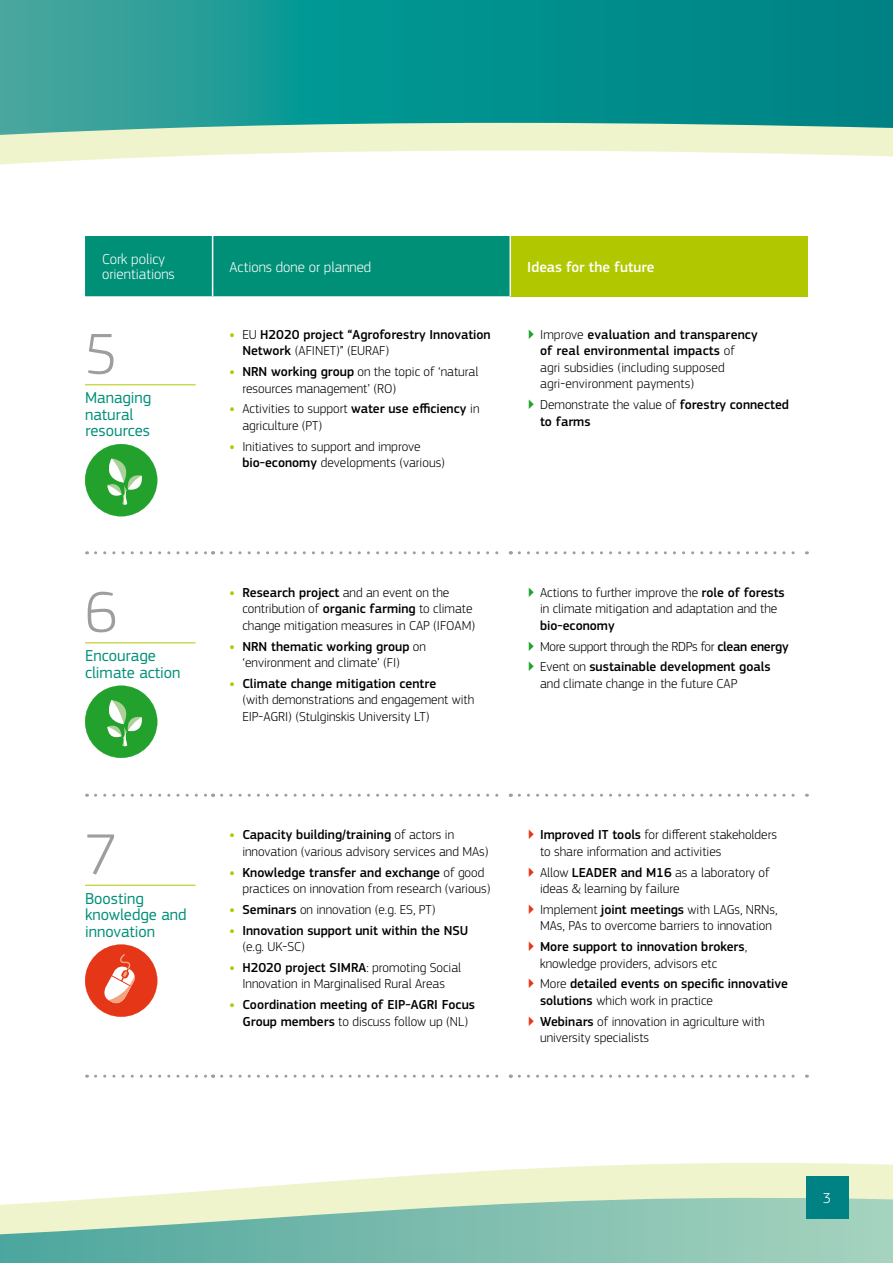
<style>
.page{position:relative;width:893px;height:1263px;background:#fff}
.page>*{position:absolute;margin:0;border:0;box-sizing:border-box;transform-origin:0 0}
.t1{font:300 60px "EC Square Sans Pro";color:#9c9e9f}
.t2{font:16.5px/16.5px "EC Square Sans Pro";color:#009078}
.t3{font:300 15px/15px "EC Square Sans Pro";color:#fff}
.t4{font:500 15px "EC Square Sans Pro";color:#fff}
.t5{font:300 13.5px/16.5px "EC Square Sans Pro";color:#000}
.t6{font:500 13.5px/16.5px "EC Square Sans Pro";color:#000}
.s1{font-weight:700;color:#b1c800}
.s2{font-weight:300}
.s3{font-weight:500}
.s4{font-weight:900;color:#1fa12e}
.s5{font-weight:900;color:#e53517}
</style>
<div class="page">
<div style="left:85px;top:236px;width:424px;height:60px;background:#009078"></div>
<div style="left:510px;top:236px;width:298px;height:60px;background:#b1c800"></div>
<hr style="left:212px;top:236px;width:1px;height:60px;background:#fff">
<hr style="left:509px;top:236px;width:2px;height:60px;background:#fff">
<svg style="left:96px;top:551px;width:118px;height:3px"></svg>
<svg style="left:222px;top:551px;width:289px;height:3px"></svg>
<svg style="left:519px;top:551px;width:288px;height:3px"></svg>
<svg style="left:96px;top:794px;width:118px;height:3px"></svg>
<svg style="left:222px;top:794px;width:289px;height:3px"></svg>
<svg style="left:519px;top:794px;width:288px;height:3px"></svg>
<svg style="left:96px;top:1075px;width:118px;height:3px"></svg>
<svg style="left:222px;top:1075px;width:289px;height:3px"></svg>
<svg style="left:519px;top:1075px;width:288px;height:3px"></svg>
<hr style="left:85px;top:384px;width:111px;height:1px;background:#b1c800">
<svg style="left:85px;top:444px;width:72px;height:72px"></svg>
<hr style="left:85px;top:642px;width:111px;height:1px;background:#b1c800">
<svg style="left:85px;top:686px;width:72px;height:72px"></svg>
<hr style="left:85px;top:885px;width:111px;height:1px;background:#b1c800">
<svg style="left:85px;top:944px;width:72px;height:73px"></svg>
<svg style="left:220px;top:1163px;width:673px;height:27px;fill:#eff4cd"></svg>
<svg style="left:0;top:1190px;width:893px;height:73px;background:#9fceb9"></svg>
<div style="left:806px;top:1176px;width:42px;height:42px;background:#008183"></div>
<svg style="left:0;top:135px;width:893px;height:30px;fill:#eff4cd"></svg>
<svg style="left:0;top:0;width:893px;height:135px;background:#1f9a94"></svg>
<p class="t3" style="left:102px;top:252px;width:74px">Cork policy orientiations</p>
<p class="t3" style="left:230px;top:259px;width:143px">Actions done or planned</p>
<p class="t4" style="left:527px;top:258px;width:129px">Ideas for the future</p>
<h1 class="t1" style="left:85px;top:319px;width:34px">5</h1>
<p class="t2" style="left:85px;top:389px;width:68px">Managing natural resources</p>
<p class="t6" style="left:242px;top:326px;width:250px;text-indent:-13px"><span class="s1">•</span> <span class="s2">EU</span> H2020 project “Agroforestry Innovation<br>Network <span class="s2">(AFINET)” (EURAF)</span></p>
<p class="t5" style="left:242px;top:363px;width:238px;text-indent:-13px"><span class="s1">•</span> <span class="s3">NRN working group</span> on the topic of ‘natural resources management’ (RO)</p>
<p class="t5" style="left:242px;top:401px;width:239px;text-indent:-13px"><span class="s1">•</span> Activities to support <span class="s3">water use efficiency</span> in agriculture (PT)</p>
<p class="t5" style="left:242px;top:438px;width:204px;text-indent:-13px"><span class="s1">•</span> Initiatives to support and improve <span class="s3">bio‑economy</span> developments (various)</p>
<p class="t5" style="left:540px;top:326px;width:219px;text-indent:-13px"><span class="s4">▶</span> Improve <span class="s3">evaluation and transparency of real environmental impacts</span> of agri subsidies (including supposed agri‑environment payments)</p>
<p class="t6" style="left:540px;top:397px;width:250px;text-indent:-13px"><span class="s4">▶</span> <span class="s2">Demonstrate the value of</span> forestry connected to farms</p>
<h1 class="t1" style="left:85px;top:577px;width:34px">6</h1>
<p class="t2" style="left:85px;top:647px;width:97px">Encourage climate action</p>
<h1 class="t1" style="left:85px;top:819px;width:34px">7</h1>
<p class="t2" style="left:85px;top:890px;width:103px">Boosting knowledge and innovation</p>
<p class="t5" style="left:242px;top:584px;width:234px;text-indent:-13px"><span class="s1">•</span> <span class="s3">Research project</span> and an event on the contribution of <span class="s3">organic farming</span> to climate change mitigation measures in CAP (IFOAM)</p>
<p class="t5" style="left:242px;top:638px;width:185px;text-indent:-13px"><span class="s1">•</span> <span class="s3">NRN thematic working group</span> on ‘environment and climate’ (FI)</p>
<p class="t5" style="left:242px;top:675px;width:233px;text-indent:-13px"><span class="s1">•</span> <span class="s3">Climate change mitigation centre<br></span>(with demonstrations and engagement with<br>EIP‑AGRI) (Stulginskis University LT)</p>
<p class="t5" style="left:527px;top:584px;width:259px;text-align:center"><span class="s4">▶</span> Actions to further improve the <span class="s3">role of forests </span>in climate mitigation and adaptation and the</p>
<p class="t6" style="left:527px;top:615px;width:263px;line-height:20.7px;text-indent:13px">bio-economy<br><span class="s4">▶</span> <span class="s2">More support through the RDPs for</span> clean energy <span class="s4">▶</span> <span class="s2">Event on</span> sustainable development goals</p>
<p class="t5" style="left:540px;top:675px;width:199px">and climate change in the future CAP</p>
<p class="t5" style="left:242px;top:826px;width:248px;text-indent:-13px"><span class="s1">•</span> <span class="s3">Capacity building/training</span> of actors in innovation (various advisory services and MAs)</p>
<p class="t5" style="left:242px;top:864px;width:250px;text-indent:-13px"><span class="s1">•</span> <span class="s3">Knowledge transfer and exchange</span> of good practices on innovation from research (various)</p>
<p class="t5" style="left:230px;top:901px;width:207px"><span class="s1">•</span> <span class="s3">Seminars</span> on innovation (e.g. ES, PT)</p>
<p class="t6" style="left:242px;top:922px;width:228px;text-indent:-13px"><span class="s1">•</span> Innovation support unit within the NSU <span class="s2">(e.g. UK-SC)</span></p>
<p class="t5" style="left:230px;top:959px;width:233px;text-align:center"><span class="s1">•</span> <span class="s3">H2020 project SIMRA</span>: promoting Social<br>Innovation in Marginalised Rural Areas</p>
<p class="t6" style="left:230px;top:997px;width:247px;text-align:center"><span class="s1">•</span> Coordination meeting of EIP-AGRI Focus<br>Group members <span class="s2">to discuss follow up (NL)</span></p>
<p class="t5" style="left:540px;top:826px;width:238px;text-indent:-13px"><span class="s5">▶</span> <span class="s3">Improved IT tools</span> for different stakeholders to share information and activities</p>
<p class="t5" style="left:540px;top:864px;width:231px;text-indent:-13px"><span class="s5">▶</span> Allow <span class="s3">LEADER and M16</span> as a laboratory of ideas &amp; learning by failure</p>
<p class="t5" style="left:527px;top:901px;width:252px;text-align:center"><span class="s5">▶</span> Implement <span class="s3">joint meetings</span> with LAGs, NRNs,<br>MAs, PAs to overcome barriers to innovation</p>
<p class="t5" style="left:540px;top:938px;width:209px;text-indent:-13px"><span class="s5">▶</span> <span class="s3">More support to innovation brokers</span>, knowledge providers, advisors etc</p>
<p class="t6" style="left:540px;top:976px;width:250px;text-indent:-13px"><span class="s5">▶</span> <span class="s2">More</span> detailed events on specific innovative solutions <span class="s2">which work in practice</span></p>
<p class="t5" style="left:540px;top:1013px;width:226px;text-indent:-13px"><span class="s5">▶</span> <span class="s3">Webinars</span> of innovation in agriculture with university specialists</p>
<p class="t3" style="left:823px;top:1190px;width:10px">3</p>
</div>
